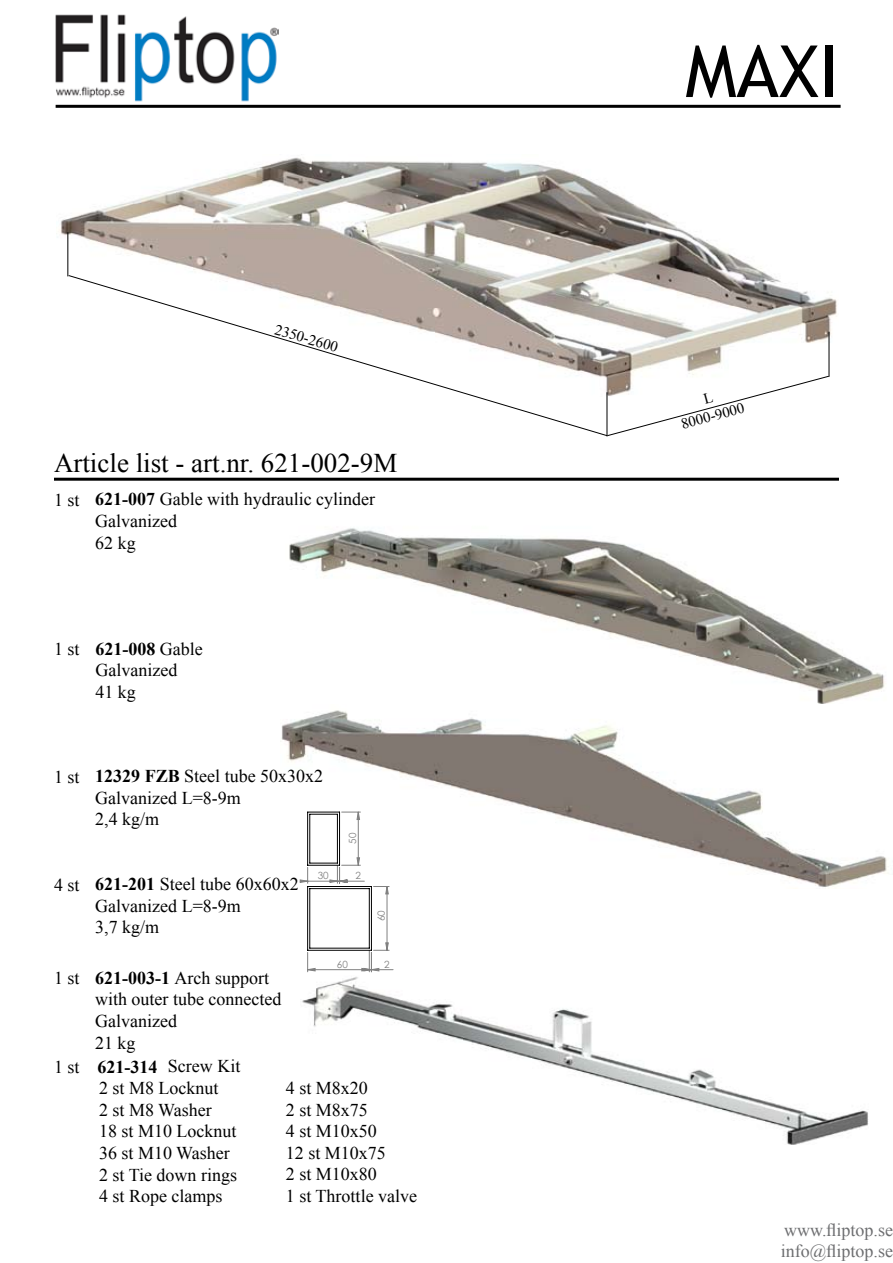
<style>
.page{position:relative;width:893px;height:1263px;background:#fff}
.page>*{position:absolute;margin:0;border:0;box-sizing:border-box;transform-origin:0 0}
.t1{font:72px "Trebuchet MS";color:#000}
.t2{font:27px "Times New Roman";color:#000}
.t3{font:18px/21.6px "Times New Roman";color:#000}
.t4{font:18px/21.6px "Times New Roman";color:#6d6e70}
.t5{font:15px/18px "Times New Roman";color:#000;text-align:center}
.t6{font:9.9px "Century Gothic";color:#808080}
.s1{font-weight:700}
</style>
<div class="page">
<img style="left:280px;top:710px;width:609px;height:177px">
<img style="left:302px;top:977px;width:567px;height:168px">
<img style="left:59px;top:157px;width:778px;height:218px">
<img style="left:289px;top:528px;width:596px;height:176px">
<img style="left:55px;top:14px;width:224px;height:94px">
<hr style="left:56px;top:105px;width:785px;height:3px;background:#000">
<hr style="left:54px;top:478px;width:785px;height:3px;background:#000">
<hr style="left:68px;top:232px;width:1px;height:44px;background:#000">
<hr style="left:829px;top:332px;width:1px;height:44px;background:#000">
<svg style="left:68px;top:275px;width:540px;height:161px"></svg>
<svg style="left:607px;top:375px;width:223px;height:61px"></svg>
<hr style="left:617px;top:808px;width:1px;height:168px;background:#c0c0c0">
<hr style="left:297px;top:808px;width:97px;height:1px;background:#c0c0c0">
<hr style="left:297px;top:808px;width:1px;height:168px;background:#c0c0c0">
<hr style="left:297px;top:1259px;width:97px;height:1px;background:#c0c0c0">
<hr style="left:297px;top:1262px;width:97px;height:1px;background:#c0c0c0">
<svg style="left:297px;top:808px;width:96px;height:164px"></svg>
<hr style="left:308px;top:812px;width:32px;height:1px;background:#000">
<hr style="left:339px;top:812px;width:1px;height:53px;background:#000">
<hr style="left:308px;top:865px;width:32px;height:1px;background:#000">
<hr style="left:307px;top:812px;width:1px;height:53px;background:#000">
<hr style="left:310px;top:888px;width:59px;height:1px;background:#000">
<hr style="left:309px;top:889px;width:1px;height:59px;background:#000">
<hr style="left:310px;top:948px;width:59px;height:1px;background:#000">
<hr style="left:308px;top:886px;width:63px;height:1px;background:#000">
<hr style="left:371px;top:886px;width:1px;height:64px;background:#000">
<hr style="left:308px;top:950px;width:63px;height:1px;background:#000">
<hr style="left:307px;top:886px;width:1px;height:64px;background:#000">
<hr style="left:369px;top:889px;width:1px;height:59px;background:#000">
<p class="t5" style="left:278px;top:320px;width:66px;rotate:16deg">2350-2600</p>
<h2 class="t2" style="left:54px;top:445px;width:345px">Article list - art.nr. 621-002-9M</h2>
<p class="t3" style="left:95px;top:488px;width:281px"><span class="s1">621-007</span> Gable with hydraulic cylinder<br>Galvanized<br>62 kg</p>
<p class="t3" style="left:54px;top:489px;width:27px">1 st</p>
<p class="t3" style="left:54px;top:637px;width:27px">1 st</p>
<p class="t3" style="left:95px;top:637px;width:109px"><span class="s1">621-008</span> Gable<br>Galvanized<br>41 kg</p>
<p class="t3" style="left:54px;top:765px;width:27px">1 st</p>
<p class="t3" style="left:95px;top:765px;width:230px"><span class="s1">12329 FZB</span> Steel tube 50x30x2<br>Galvanized L=8-9m<br>2,4 kg/m</p>
<p class="t6" style="left:346px;top:844px;width:12px;rotate:-90deg">50</p>
<p class="t3" style="left:54px;top:873px;width:27px">4 st</p>
<p class="t3" style="left:95px;top:873px;width:205px"><span class="s1">621-201</span> Steel tube 60x60x2<br>Galvanized L=8-9m<br>3,7 kg/m</p>
<p class="t6" style="left:318px;top:868px;width:12px">30</p>
<p class="t6" style="left:356px;top:868px;width:7px">2</p>
<p class="t6" style="left:374px;top:921px;width:12px;rotate:-90deg">60</p>
<p class="t6" style="left:337px;top:957px;width:12px">60</p>
<p class="t6" style="left:384px;top:957px;width:7px">2</p>
<p class="t3" style="left:54px;top:967px;width:27px">1 st</p>
<p class="t3" style="left:95px;top:967px;width:188px"><span class="s1">621-003-1</span> Arch support with outer tube connected<br>Galvanized<br>21 kg</p>
<p class="t3" style="left:168px;top:1055px;width:74px">Screw Kit</p>
<p class="t3" style="left:99px;top:1055px;width:140px;text-indent:-45px">1 st <span class="s1">621-314<br></span>2 st M8 Locknut<br>2 st M8 Washer<br>18 st M10 Locknut<br>36 st M10 Washer<br>2 st Tie down rings<br>4 st Rope clamps</p>
<p class="t3" style="left:286px;top:1077px;width:133px">4 st M8x20<br>2 st M8x75<br>4 st M10x50<br>12 st M10x75<br>2 st M10x80<br>1 st Throttle valve</p>
<h1 class="t1" style="left:685px;top:29px;width:155px">MAXI</h1>
<p class="t5" style="left:674px;top:398px;width:66px;rotate:-15deg">L<br>8000-9000</p>
<p class="t4" style="left:781px;top:1219px;width:114px">www.fliptop.se info@fliptop.se</p>
</div>
